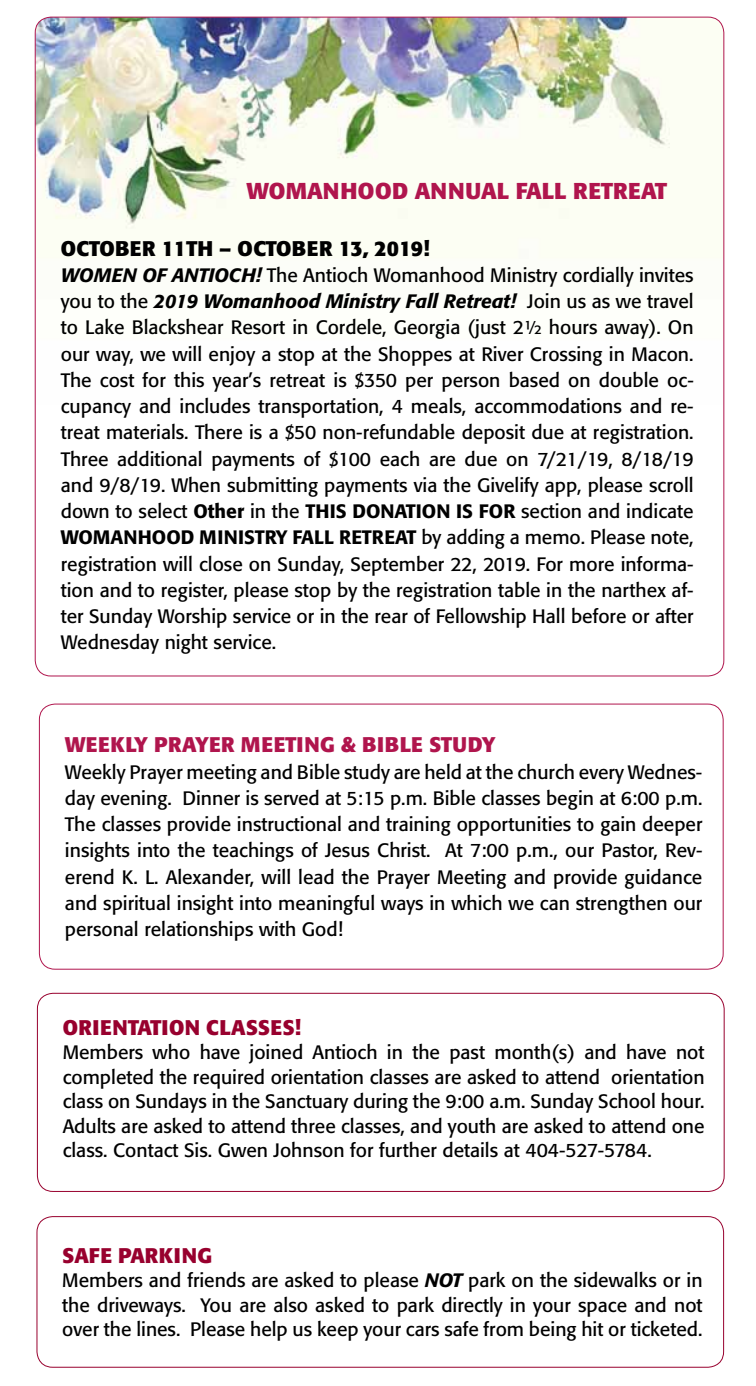
<style>
.page{position:relative;width:756px;height:1386px;background:#fff}
.page>*{position:absolute;margin:0;border:0;box-sizing:border-box;transform-origin:0 0}
.t1{font:700 22.75px "Formata";color:#b0154d}
.t2{font:700 21px "Formata";letter-spacing:.02em;color:#98002e}
.t3{font:700 21px "Formata";letter-spacing:.02em;color:#b0154d}
.t4{font:700 21px "Formata";color:#000}
.t5{font:19.25px/26.2px "Formata";color:#000;text-align:justify}
.s1{font-weight:500;font-style:italic}
.s2{font-weight:500}
</style>
<div class="page">
<img style="left:35px;top:17px;width:689px;height:241px">
<div style="left:37px;top:993px;width:688px;height:199px;border:1px solid #98002e;border-radius:16px"></div>
<div style="left:37px;top:1216px;width:687px;height:152px;border:1px solid #98002e;border-radius:16px"></div>
<p class="t1" style="left:247px;top:177px;width:422px">WOMANHOOD ANNUAL FALL RETREAT</p>
<p class="t4" style="left:61px;top:235px;width:370px">OCTOBER 11TH – OCTOBER 13, 2019!</p>
<p class="t5" style="left:61px;top:262px;width:634px"><span class="s1">WOMEN OF ANTIOCH!</span> The Antioch Womanhood Ministry cordially invites you to the <span class="s1">2019 Womanhood Ministry Fall Retreat!</span> Join us as we travel to Lake Blackshear Resort in Cordele, Georgia (just 2½ hours away). On our way, we will enjoy a stop at the Shoppes at River Crossing in Macon.<br>The cost for this year’s retreat is $350 per person based on double oc&shy;cupancy and includes transportation, 4 meals, accommodations and re&shy;treat materials. There is a $50 non-refundable deposit due at registration.<br>Three additional payments of $100 each are due on 7/21/19, 8/18/19 and 9/8/19. When submitting payments via the Givelify app, please scroll down to select <span class="s2">Other</span> in the <span class="s2">THIS DONATION IS FOR</span> section and indicate <span class="s2">WOMANHOOD MINISTRY FALL RETREAT</span> by adding a memo. Please note, registration will close on Sunday, September 22, 2019. For more informa&shy;tion and to register, please stop by the registration table in the narthex af&shy;ter Sunday Worship service or in the rear of Fellowship Hall before or after Wednesday night service.</p>
<p class="t3" style="left:65px;top:732px;width:432px">WEEKLY PRAYER MEETING &amp; BIBLE STUDY</p>
<p class="t5" style="left:65px;top:759px;width:639px">Weekly Prayer meeting and Bible study are held at the church every Wednes&shy;day evening. Dinner is served at 5:15 p.m. Bible classes begin at 6:00 p.m.<br>The classes provide instructional and training opportunities to gain deeper insights into the teachings of Jesus Christ. At 7:00 p.m., our Pastor, Rev&shy;erend K. L. Alexander, will lead the Prayer Meeting and provide guidance and spiritual insight into meaningful ways in which we can strengthen our personal relationships with God!</p>
<p class="t2" style="left:63px;top:1014px;width:240px">ORIENTATION CLASSES!</p>
<p class="t5" style="left:63px;top:1040px;width:643px;line-height:24.5px">Members who have joined Antioch in the past month(s) and have not completed the required orientation classes are asked to attend orientation class on Sundays in the Sanctuary during the 9:00 a.m. Sunday School hour.<br>Adults are asked to attend three classes, and youth are asked to attend one class. Contact Sis. Gwen Johnson for further details at 404-527-5784.</p>
<p class="t2" style="left:62px;top:1242px;width:152px">SAFE PARKING</p>
<p class="t5" style="left:62px;top:1268px;width:642px;line-height:24.5px">Members and friends are asked to please <span class="s1">NOT</span> park on the sidewalks or in the driveways. You are also asked to park directly in your space and not over the lines. Please help us keep your cars safe from being hit or ticketed.</p>
</div>
